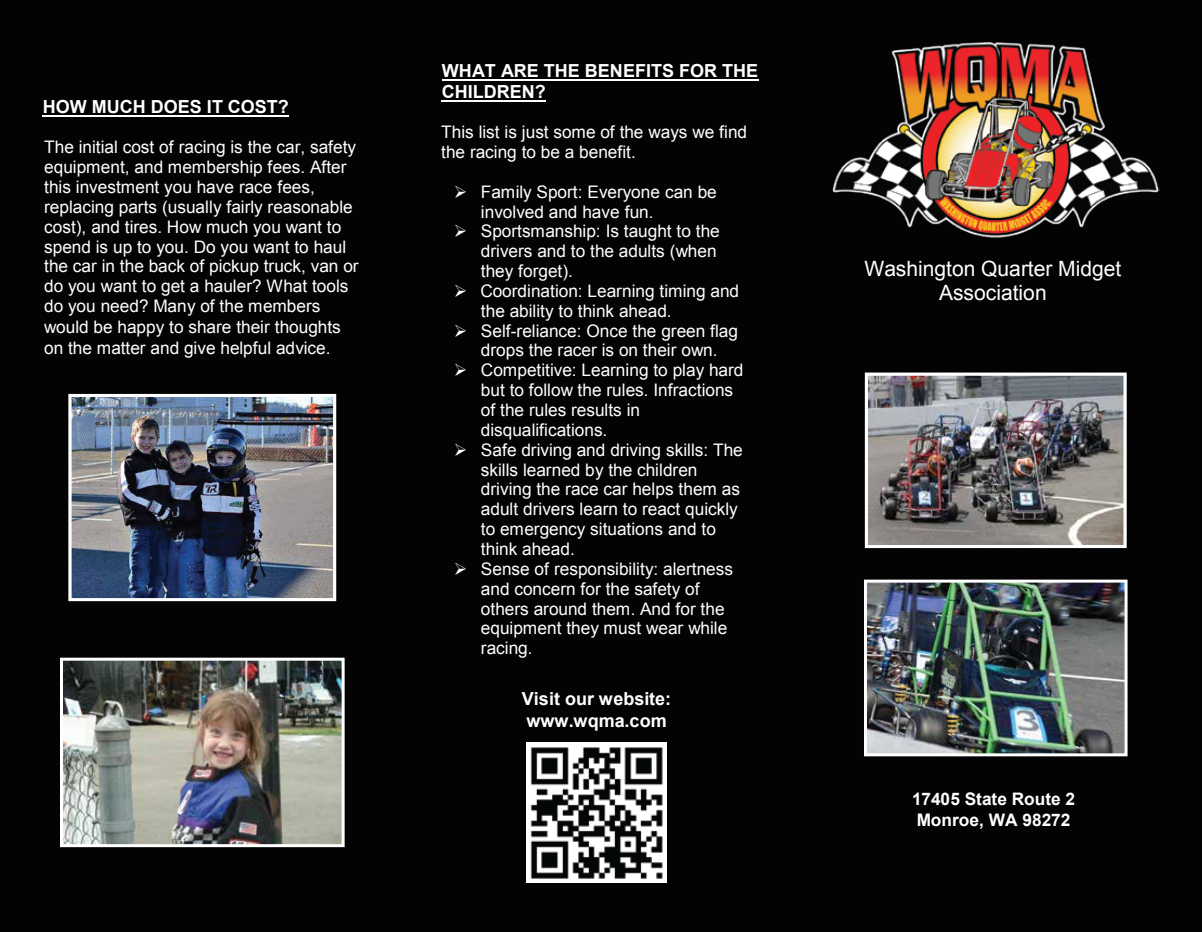
<style>
.page{position:relative;width:1202px;height:932px;background:#030303}
.page>*{position:absolute;margin:0;border:0;box-sizing:border-box;transform-origin:0 0}
.t1{font:21px/24.2px "Arial";color:#fff;text-align:center}
.t2{font:700 18px/20.7px "Arial";color:#fff}
.t3{font:17.25px/19.8px "Arial";letter-spacing:-.005em;color:#fff}
.t4{font:700 17.25px/20.7px "Arial";color:#fff}
</style>
<div class="page">
<hr style="left:43px;top:115px;width:246px;height:2px;background:#fff">
<hr style="left:442px;top:79px;width:316px;height:2px;background:#fff">
<hr style="left:442px;top:100px;width:104px;height:2px;background:#fff">
<img style="left:72px;top:398px;width:260px;height:199px">
<div style="left:68px;top:394px;width:268px;height:207px;border:3px solid #fff"></div>
<img style="left:868px;top:376px;width:254px;height:168px">
<div style="left:864px;top:372px;width:262px;height:176px;border:3px solid #fff"></div>
<img style="left:527px;top:742px;width:139px;height:140px">
<img style="left:832px;top:42px;width:327px;height:196px">
<img style="left:64px;top:661px;width:276px;height:182px">
<div style="left:60px;top:657px;width:284px;height:190px;border:3px solid #fff"></div>
<img style="left:868px;top:583px;width:255px;height:169px">
<div style="left:864px;top:579px;width:263px;height:177px;border:3px solid #fff"></div>
<p class="t2" style="left:43px;top:97px;width:248px">HOW MUCH DOES IT COST?</p>
<p class="t3" style="left:44px;top:138px;width:316px">The initial cost of racing is the car, safety equipment, and membership fees. After this investment you have race fees, replacing parts (usually fairly reasonable cost), and tires. How much you want to spend is up to you. Do you want to haul the car in the back of pickup truck, van or do you want to get a hauler? What tools do you need? Many of the members would be happy to share their thoughts on the matter and give helpful advice.</p>
<p class="t2" style="left:442px;top:61px;width:318px">WHAT ARE THE BENEFITS FOR THE<br>CHILDREN?</p>
<p class="t3" style="left:441px;top:122px;width:307px">This list is just some of the ways we find the racing to be a benefit.</p>
<p class="t3" style="left:481px;top:182px;width:237px;text-indent:-27px">➢ Family Sport: Everyone can be involved and have fun.</p>
<p class="t3" style="left:481px;top:221px;width:240px;text-indent:-27px">➢ Sportsmanship: Is taught to the drivers and to the adults (when they forget).</p>
<p class="t3" style="left:481px;top:281px;width:260px;text-indent:-27px">➢ Coordination: Learning timing and the ability to think ahead.</p>
<p class="t3" style="left:454px;top:321px;width:286px;text-align:center">➢ Self-reliance: Once the green flag drops the racer is on their own.</p>
<p class="t3" style="left:481px;top:360px;width:264px;text-indent:-27px">➢ Competitive: Learning to play hard but to follow the rules. Infractions of the rules results in disqualifications.</p>
<p class="t3" style="left:481px;top:440px;width:263px;text-indent:-27px">➢ Safe driving and driving skills: The skills learned by the children driving the race car helps them as adult drivers learn to react quickly to emergency situations and to think ahead.</p>
<p class="t3" style="left:481px;top:559px;width:254px;text-indent:-27px">➢ Sense of responsibility: alertness and concern for the safety of others around them. And for the equipment they must wear while racing.</p>
<p class="t2" style="left:522px;top:688px;width:151px;line-height:21.6px">Visit our website: www.wqma.com</p>
<p class="t1" style="left:864px;top:257px;width:258px">Washington Quarter Midget<br>Association</p>
<p class="t4" style="left:912px;top:789px;width:165px">17405 State Route 2<br>Monroe, WA 98272</p>
</div>
